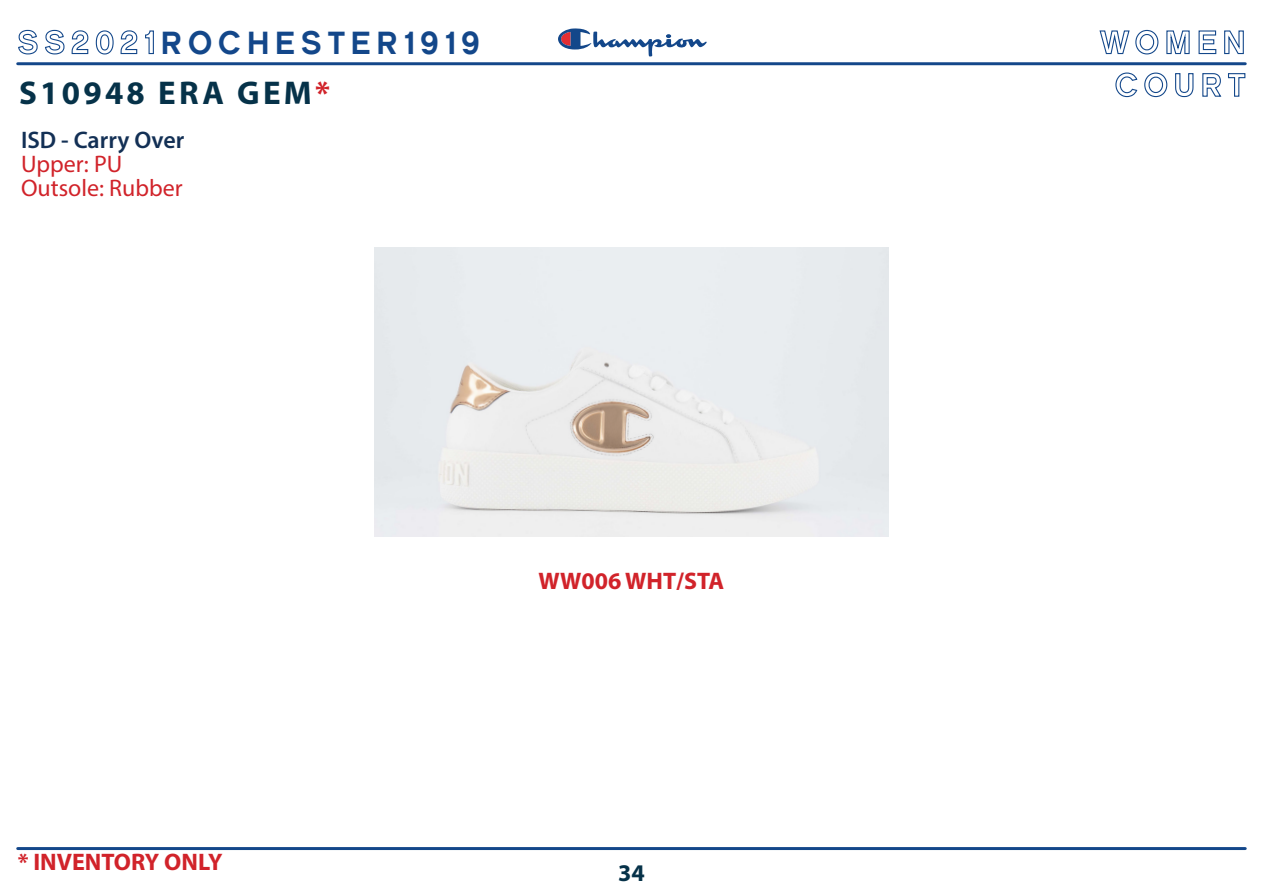
<style>
.page{position:relative;width:1263px;height:893px;background:#fff}
.page>*{position:absolute;margin:0;border:0;box-sizing:border-box;transform-origin:0 0}
.TEXTILE{font:700 33px "Myriad Pro";letter-spacing:.1em;color:#063249}
.t1{font:500 32.4px "CM Sans Serif";letter-spacing:.2em;color:#13478a}
.COSTRUZIONE{font:24px "Myriad Pro";color:#d1232a}
.COSTRUZIONE-2{font:700 24px "Myriad Pro";color:#d1232a}
.COSTRUZIONE-3{font:600 24px "Myriad Pro";color:#133055}
.COD__STYLE{font:700 24px "Myriad Pro";color:#d1232a}
.t2{font:700 24px "Myriad Pro";color:#063249}
.s1{color:#d1232a}
</style>
<div class="page">
<hr style="left:18px;top:62px;width:1227px;height:3px;background:#13478a">
<hr style="left:18px;top:847px;width:1227px;height:3px;background:#13478a">
<svg style="left:1099px;top:29px;width:60px;height:26px"></svg>
<svg style="left:1166px;top:30px;width:24px;height:25px"></svg>
<svg style="left:1198px;top:30px;width:19px;height:25px"></svg>
<svg style="left:1224px;top:30px;width:20px;height:25px"></svg>
<svg style="left:558px;top:28px;width:149px;height:28px"></svg>
<svg style="left:18px;top:29px;width:20px;height:26px"></svg>
<svg style="left:45px;top:29px;width:20px;height:26px"></svg>
<svg style="left:71px;top:30px;width:18px;height:25px"></svg>
<svg style="left:95px;top:30px;width:19px;height:25px"></svg>
<svg style="left:120px;top:30px;width:18px;height:25px"></svg>
<svg style="left:145px;top:30px;width:9px;height:25px"></svg>
<svg style="left:1115px;top:72px;width:23px;height:26px"></svg>
<svg style="left:1144px;top:72px;width:24px;height:26px"></svg>
<svg style="left:1175px;top:73px;width:19px;height:25px"></svg>
<svg style="left:1202px;top:73px;width:44px;height:24px"></svg>
<div style="left:374px;top:247px;width:515px;height:289px;background:#e9ecee"></div>
<h2 class="t1" style="left:161px;top:23px;width:320px">ROCHESTER1919</h2>
<p class="TEXTILE" style="left:19px;top:71px;width:313px">S10948 ERA GEM<span class="s1">*</span></p>
<p class="COSTRUZIONE-3" style="left:21px;top:125px;width:165px">ISD - Carry Over</p>
<p class="COSTRUZIONE" style="left:21px;top:149px;width:103px">Upper: PU</p>
<p class="COSTRUZIONE" style="left:21px;top:173px;width:163px">Outsole: Rubber</p>
<p class="COSTRUZIONE-2" style="left:18px;top:846px;width:206px">* INVENTORY ONLY</p>
<p class="COD__STYLE" style="left:539px;top:565px;width:187px">WW006 WHT/STA</p>
<p class="t2" style="left:618px;top:858px;width:28px">34</p>
</div>
